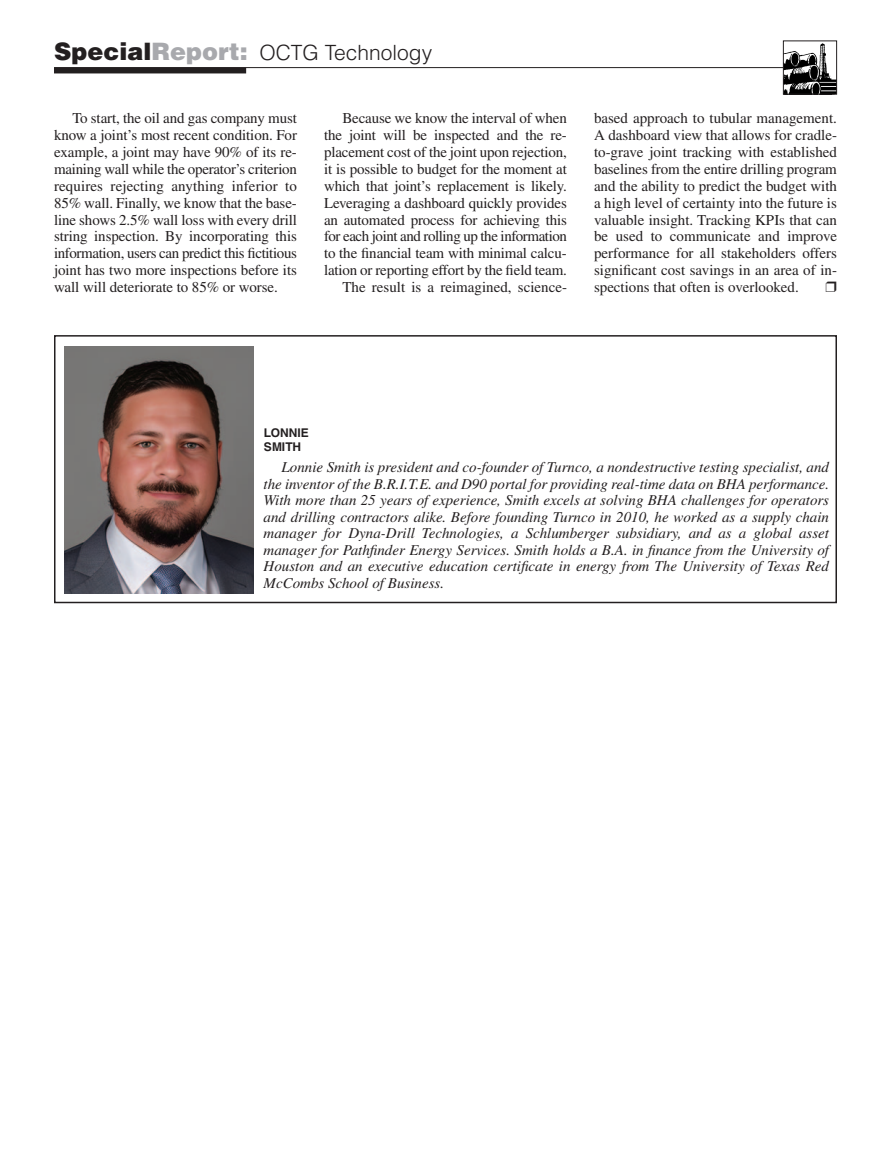
<style>
.page{position:relative;width:891px;height:1175px;background:#fff}
.page>*{position:absolute;margin:0;border:0;box-sizing:border-box;transform-origin:0 0}
.t1{font:300 21px "Helvetica";color:#231f20}
.t2{font:15px/17px "Times LT Std";letter-spacing:-.01em;color:#231f20;text-align:justify}
.t3{font:italic 15px/16.5px "Times LT Std";color:#231f20;text-align:justify}
.t4{font:700 12px/13.5px "Helvetica LT Std";color:#231f20}
.s1{font-family:"Helvetica LT Pro";font-weight:900;font-size:24px}
.s2{font-family:"Helvetica LT Pro";font-weight:900;font-size:24px;color:#a8a9ad}
</style>
<div class="page">
<div style="left:54px;top:335px;width:783px;height:268px;border:2px solid #231f20"></div>
<img style="left:64px;top:346px;width:189px;height:247px">
<hr style="left:54px;top:67px;width:729px;height:1px;background:#231f20">
<div style="left:54px;top:67px;width:192px;height:6px;background:#231f20"></div>
<img style="left:785px;top:43px;width:50px;height:49px">
<div style="left:783px;top:40px;width:54px;height:54px;border:1px solid #231f20"></div>
<h1 class="t1" style="left:54px;top:44px;width:380px"><span class="s1">Special</span><span class="s2">Report:</span> OCTG Technology</h1>
<p class="t2" style="left:54px;top:111px;width:245px;text-indent:18px">To start, the oil and gas company must know a joint’s most recent condition. For example, a joint may have 90% of its re&shy;maining wall while the operator’s criterion requires rejecting anything inferior to 85% wall. Finally, we know that the base&shy;line shows 2.5% wall loss with every drill string inspection. By incorporating this information, users can predict this fictitious joint has two more inspections before its wall will deteriorate to 85% or worse.</p>
<p class="t2" style="left:324px;top:111px;width:245px;text-align:right">Because we know the interval of when the joint will be inspected and the re&shy;placement cost of the joint upon rejection, it is possible to budget for the moment at which that joint’s replacement is likely.<br>Leveraging a dashboard quickly provides an automated process for achieving this for each joint and rolling up the information to the financial team with minimal calcu&shy;lation or reporting effort by the field team.<br>The result is a reimagined, science-</p>
<p class="t2" style="left:594px;top:111px;width:245px">based approach to tubular management.<br>A dashboard view that allows for cradle&shy;to-grave joint tracking with established baselines from the entire drilling program and the ability to predict the budget with a high level of certainty into the future is valuable insight. Tracking KPIs that can be used to communicate and improve performance for all stakeholders offers significant cost savings in an area of in&shy;spections that often is overlooked.</p>
<p class="t4" style="left:264px;top:427px;width:46px">LONNIE<br>SMITH</p>
<p class="t3" style="left:264px;top:460px;width:567px;text-indent:18px">Lonnie Smith is president and co-founder of Turnco, a nondestructive testing specialist, and the inventor of the B.R.I.T.E. and D90 portal for providing real-time data on BHA performance.<br>With more than 25 years of experience, Smith excels at solving BHA challenges for operators and drilling contractors alike. Before founding Turnco in 2010, he worked as a supply chain manager for Dyna-Drill Technologies, a Schlumberger subsidiary, and as a global asset manager for Pathfinder Energy Services. Smith holds a B.A. in finance from the University of Houston and an executive education certificate in energy from The University of Texas Red McCombs School of Business.</p>
</div>
